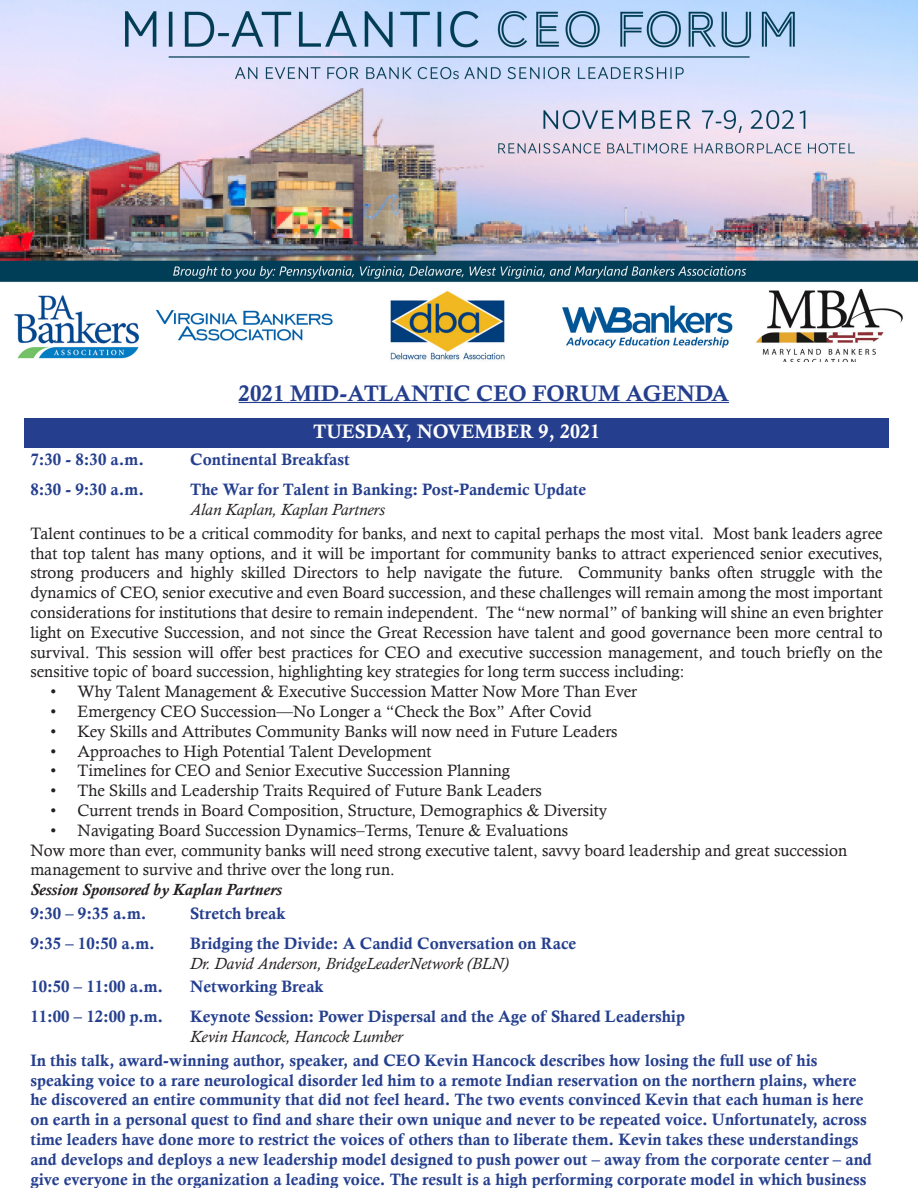
<style>
.page{position:relative;width:918px;height:1188px;background:#fff}
.page>*{position:absolute;margin:0;border:0;box-sizing:border-box;transform-origin:0 0}
.t1{font:22.5px "Calis MT Bol";color:#253f8e}
.t2{font:19.5px "Calis MT Bol";color:#fff}
.t3{font:16.5px/19.8px "Calisto";color:#231f20;text-align:justify}
.t4{font:16.5px/19.8px "Calis MT Bol";color:#253f8e}
.s1{font-family:"Calisto";font-style:italic;color:#231f20}
.s2{font-weight:700;font-style:italic}
</style>
<div class="page">
<hr style="left:239px;top:402px;width:490px;height:1px;background:#253f8e">
<div style="left:24px;top:418px;width:865px;height:30px;background:#253f8e"></div>
<img style="left:0;top:0;width:918px;height:362px">
<p class="t1" style="left:239px;top:380px;width:492px">2021 MID-ATLANTIC CEO FORUM AGENDA</p>
<p class="t2" style="left:313px;top:420px;width:288px">TUESDAY, NOVEMBER 9, 2021</p>
<p class="t4" style="left:30px;top:450px;width:115px">7:30 - 8:30 a.m.</p>
<p class="t4" style="left:190px;top:450px;width:161px">Continental Breakfast</p>
<p class="t4" style="left:30px;top:480px;width:115px">8:30 - 9:30 a.m.</p>
<p class="t4" style="left:190px;top:480px;width:398px">The War for Talent in Banking: Post-Pandemic Update<br><span class="s1">Alan Kaplan, Kaplan Partners</span></p>
<p class="t3" style="left:30px;top:523px;width:854px">Talent continues to be a critical commodity for banks, and next to capital perhaps the most vital. Most bank leaders agree that top talent has many options, and it will be important for community banks to attract experienced senior executives, strong producers and highly skilled Directors to help navigate the future. Community banks often struggle with the dynamics of CEO, senior executive and even Board succession, and these challenges will remain among the most important considerations for institutions that desire to remain independent. The “new normal” of banking will shine an even brighter light on Executive Succession, and not since the Great Recession have talent and good governance been more central to survival. This session will offer best practices for CEO and executive succession management, and touch briefly on the sensitive topic of board succession, highlighting key strategies for long term success including:</p>
<p class="t3" style="left:51px;top:682px;width:588px">• Why Talent Management &amp; Executive Succession Matter Now More Than Ever</p>
<p class="t3" style="left:51px;top:701px;width:543px">• Emergency CEO Succession—No Longer a “Check the Box” After Covid</p>
<p class="t3" style="left:51px;top:721px;width:568px">• Key Skills and Attributes Community Banks will now need in Future Leaders</p>
<p class="t3" style="left:51px;top:741px;width:382px">• Approaches to High Potential Talent Development</p>
<p class="t3" style="left:51px;top:761px;width:461px">• Timelines for CEO and Senior Executive Succession Planning</p>
<p class="t3" style="left:51px;top:781px;width:493px">• The Skills and Leadership Traits Required of Future Bank Leaders</p>
<p class="t3" style="left:51px;top:800px;width:558px">• Current trends in Board Composition, Structure, Demographics &amp; Diversity</p>
<p class="t3" style="left:51px;top:820px;width:519px">• Navigating Board Succession Dynamics–Terms, Tenure &amp; Evaluations</p>
<p class="t3" style="left:30px;top:840px;width:818px;text-align:left">Now more than ever, community banks will need strong executive talent, savvy board leadership and great succession management to survive and thrive over the long run.<br><span class="s2">Session Sponsored by Kaplan Partners</span></p>
<p class="t4" style="left:30px;top:903px;width:118px">9:30 – 9:35 a.m.</p>
<p class="t4" style="left:190px;top:903px;width:97px">Stretch break</p>
<p class="t4" style="left:30px;top:933px;width:126px">9:35 – 10:50 a.m.</p>
<p class="t4" style="left:190px;top:933px;width:388px">Bridging the Divide: A Candid Conversation on Race<br><span class="s1">Dr. David Anderson, BridgeLeaderNetwork (BLN)</span></p>
<p class="t4" style="left:30px;top:977px;width:134px">10:50 – 11:00 a.m.</p>
<p class="t4" style="left:190px;top:977px;width:135px">Networking Break</p>
<p class="t4" style="left:30px;top:1007px;width:134px">11:00 – 12:00 p.m.</p>
<p class="t4" style="left:190px;top:1007px;width:496px">Keynote Session: Power Dispersal and the Age of Shared Leadership<br><span class="s1">Kevin Hancock, Hancock Lumber</span></p>
<p class="t4" style="left:30px;top:1050px;width:843px">In this talk, award-winning author, speaker, and CEO Kevin Hancock describes how losing the full use of his speaking voice to a rare neurological disorder led him to a remote Indian reservation on the northern plains, where he discovered an entire community that did not feel heard. The two events convinced Kevin that each human is here on earth in a personal quest to find and share their own unique and never to be repeated voice. Unfortunately, across time leaders have done more to restrict the voices of others than to liberate them. Kevin takes these understandings and develops and deploys a new leadership model designed to push power out – away from the corporate center – and give everyone in the organization a leading voice. The result is a high performing corporate model in which business</p>
</div>
